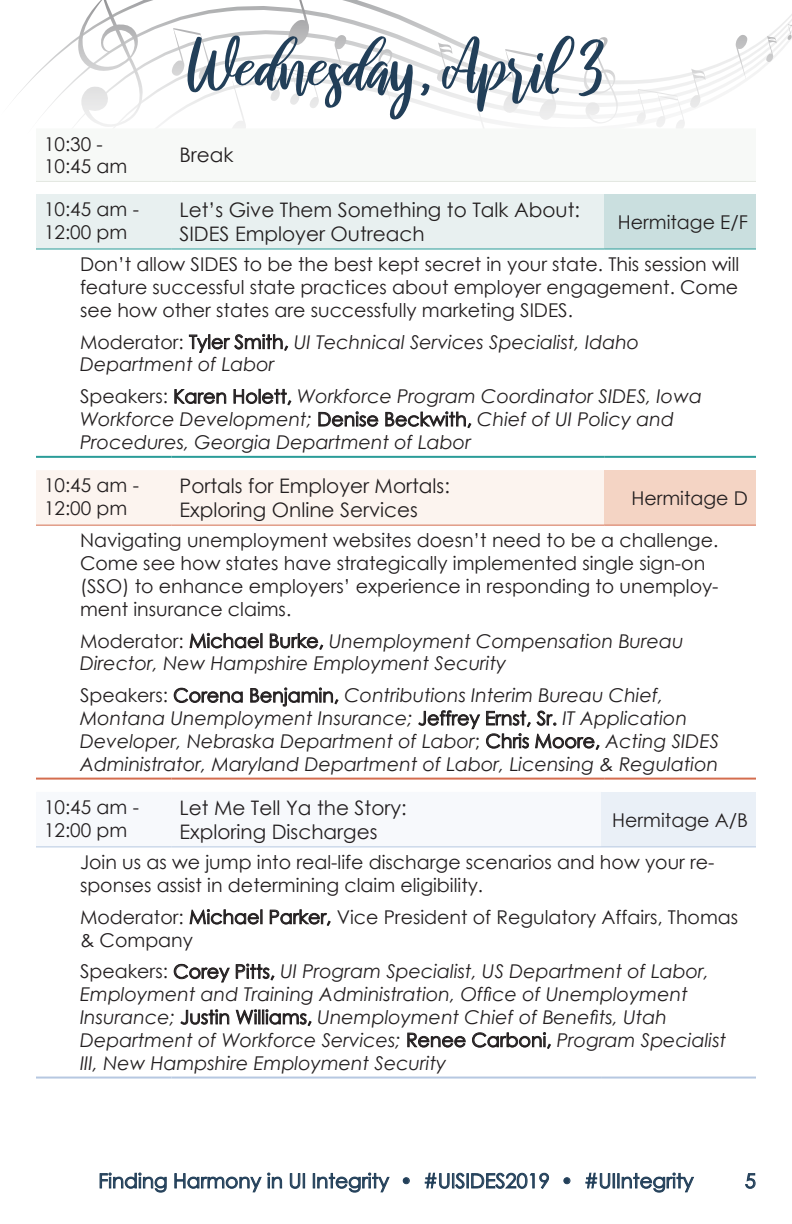
<style>
.page{position:relative;width:792px;height:1224px;background:#fff}
.page>*{position:absolute;margin:0;border:0;box-sizing:border-box;transform-origin:0 0}
.t1{font:70px "raustila";color:#223f59}
.Details{font:20px "Century Gothic";color:#231f20}
.t2{font:20px "Century Gothic";color:#223f59}
.Description{font:italic 19px/22.8px "Century Gothic";color:#231f20}
.Description-2{font:19px/22.8px "Century Gothic";color:#231f20}
.s1{font-style:normal}
</style>
<div class="page">
<svg style="left:787px;top:24px;width:5px;height:18px"></svg>
<svg style="left:766px;top:36px;width:11px;height:26px"></svg>
<svg style="left:745px;top:1173px;width:10px;height:16px"></svg>
<svg style="left:100px;top:1173px;width:66px;height:19px"></svg>
<svg style="left:175px;top:1173px;width:86px;height:19px"></svg>
<svg style="left:267px;top:1173px;width:15px;height:15px"></svg>
<svg style="left:290px;top:1173px;width:15px;height:16px"></svg>
<svg style="left:313px;top:1173px;width:76px;height:19px"></svg>
<svg style="left:403px;top:1177px;width:7px;height:7px"></svg>
<svg style="left:425px;top:1173px;width:109px;height:16px"></svg>
<svg style="left:540px;top:1173px;width:9px;height:16px"></svg>
<svg style="left:564px;top:1177px;width:6px;height:7px"></svg>
<svg style="left:586px;top:1173px;width:108px;height:19px"></svg>
<div style="left:36px;top:194px;width:569px;height:55px;background:#e8f0f0"></div>
<div style="left:605px;top:194px;width:151px;height:55px;background:#cadfdf"></div>
<hr style="left:36px;top:249px;width:136px;height:1px;background:#2a9c98">
<hr style="left:172px;top:249px;width:433px;height:1px;background:#2a9c98">
<hr style="left:605px;top:249px;width:151px;height:1px;background:#2a9c98">
<hr style="left:36px;top:456px;width:136px;height:2px;background:#2a9c98">
<hr style="left:172px;top:456px;width:433px;height:2px;background:#2a9c98">
<hr style="left:605px;top:456px;width:151px;height:2px;background:#2a9c98">
<svg style="left:189px;top:334px;width:99px;height:19px"></svg>
<svg style="left:175px;top:389px;width:51px;height:15px"></svg>
<svg style="left:234px;top:389px;width:57px;height:16px"></svg>
<svg style="left:319px;top:412px;width:59px;height:15px"></svg>
<svg style="left:386px;top:412px;width:85px;height:16px"></svg>
<div style="left:36px;top:470px;width:569px;height:55px;background:#fcf4ef"></div>
<div style="left:605px;top:470px;width:151px;height:55px;background:#f4d4c4"></div>
<hr style="left:36px;top:525px;width:136px;height:1px;background:#d46d4f">
<hr style="left:172px;top:525px;width:433px;height:1px;background:#d46d4f">
<hr style="left:605px;top:525px;width:151px;height:1px;background:#d46d4f">
<hr style="left:36px;top:778px;width:136px;height:2px;background:#d46d4f">
<hr style="left:172px;top:778px;width:433px;height:2px;background:#d46d4f">
<hr style="left:605px;top:778px;width:151px;height:2px;background:#d46d4f">
<svg style="left:190px;top:633px;width:72px;height:15px"></svg>
<svg style="left:270px;top:633px;width:53px;height:17px"></svg>
<svg style="left:174px;top:688px;width:69px;height:15px"></svg>
<svg style="left:250px;top:688px;width:88px;height:18px"></svg>
<svg style="left:418px;top:710px;width:62px;height:19px"></svg>
<svg style="left:486px;top:711px;width:45px;height:16px"></svg>
<svg style="left:537px;top:711px;width:19px;height:15px"></svg>
<svg style="left:486px;top:733px;width:43px;height:15px"></svg>
<svg style="left:535px;top:734px;width:64px;height:16px"></svg>
<svg style="left:36px;top:792px;width:566px;height:55px"></svg>
<div style="left:602px;top:792px;width:154px;height:55px;background:#eaf0f7"></div>
<hr style="left:36px;top:847px;width:136px;height:1px;background:#b6c8e1">
<hr style="left:172px;top:847px;width:430px;height:1px;background:#b6c8e1">
<hr style="left:602px;top:847px;width:154px;height:1px;background:#b6c8e1">
<hr style="left:36px;top:1077px;width:136px;height:2px;background:#b6c8e1">
<hr style="left:172px;top:1077px;width:430px;height:2px;background:#b6c8e1">
<hr style="left:602px;top:1077px;width:154px;height:2px;background:#b6c8e1">
<svg style="left:190px;top:909px;width:72px;height:15px"></svg>
<svg style="left:270px;top:910px;width:60px;height:16px"></svg>
<svg style="left:174px;top:964px;width:56px;height:18px"></svg>
<svg style="left:236px;top:964px;width:38px;height:16px"></svg>
<svg style="left:181px;top:1009px;width:48px;height:16px"></svg>
<svg style="left:236px;top:1009px;width:75px;height:17px"></svg>
<svg style="left:408px;top:1033px;width:57px;height:14px"></svg>
<svg style="left:472px;top:1032px;width:79px;height:17px"></svg>
<svg style="left:36px;top:0;width:720px;height:128px"></svg>
<hr style="left:36px;top:181px;width:135px;height:1px;background:#e3e8e1">
<hr style="left:171px;top:181px;width:585px;height:1px;background:#e3e8e1">
<p class="Description-2" style="left:44px;top:132px;width:60px">10:30 -</p>
<p class="Description-2" style="left:44px;top:155px;width:85px">10:45 am</p>
<p class="t1" style="left:189px;top:29px;width:416px">Wednesday, April 3</p>
<p class="Details" style="left:179px;top:141px;width:56px">Break</p>
<p class="Details" style="left:180px;top:196px;width:402px">Let’s Give Them Something to Talk About:</p>
<p class="Details" style="left:180px;top:220px;width:247px">SIDES Employer Outreach</p>
<p class="Description-2" style="left:44px;top:198px;width:96px">10:45 am -</p>
<p class="Description-2" style="left:44px;top:220px;width:85px">12:00 pm</p>
<p class="Description-2" style="left:618px;top:210px;width:132px">Hermitage E/F</p>
<p class="Description-2" style="left:80px;top:253px;width:661px;text-align:justify">Don’t allow SIDES to be the best kept secret in your state. This session will feature successful state practices about employer engagement. Come see how other states are successfully marketing SIDES.</p>
<p class="Description" style="left:80px;top:330px;width:561px"><span class="s1">Moderator: Tyler Smith,</span> UI Technical Services Specialist, Idaho<br>Department of Labor</p>
<p class="Description" style="left:80px;top:385px;width:624px"><span class="s1">Speakers: Karen Holett,</span> Workforce Program Coordinator SIDES, Iowa<br>Workforce Development; <span class="s1">Denise Beckwith,</span> Chief of UI Policy and<br>Procedures, Georgia Department of Labor</p>
<p class="Description-2" style="left:44px;top:474px;width:96px">10:45 am -</p>
<p class="Description-2" style="left:44px;top:497px;width:85px">12:00 pm</p>
<p class="Details" style="left:180px;top:472px;width:272px">Portals for Employer Mortals:</p>
<p class="Details" style="left:180px;top:496px;width:240px">Exploring Online Services</p>
<p class="Description-2" style="left:631px;top:486px;width:118px">Hermitage D</p>
<p class="Description-2" style="left:80px;top:529px;width:640px">Navigating unemployment websites doesn’t need to be a challenge.<br>Come see how states have strategically implemented single sign-on (SSO) to enhance employers’ experience in responding to unemploy&shy;ment insurance claims.</p>
<p class="Description" style="left:80px;top:629px;width:605px"><span class="s1">Moderator: Michael Burke,</span> Unemployment Compensation Bureau<br>Director, New Hampshire Employment Security</p>
<p class="Description" style="left:80px;top:684px;width:641px"><span class="s1">Speakers: Corena Benjamin,</span> Contributions Interim Bureau Chief, Montana Unemployment Insurance; <span class="s1">Jeffrey Ernst, Sr.</span> IT Application Developer, Nebraska Department of Labor<span class="s1">; Chris Moore,</span> Acting SIDES Administrator, Maryland Department of Labor, Licensing &amp; Regulation</p>
<p class="Description-2" style="left:44px;top:796px;width:96px">10:45 am -</p>
<p class="Description-2" style="left:44px;top:818px;width:85px">12:00 pm</p>
<p class="Details" style="left:180px;top:794px;width:229px">Let Me Tell Ya the Story:</p>
<p class="Details" style="left:180px;top:818px;width:199px">Exploring Discharges</p>
<p class="Description-2" style="left:612px;top:808px;width:137px">Hermitage A/B</p>
<p class="Description-2" style="left:80px;top:851px;width:636px">Join us as we jump into real-life discharge scenarios and how your re&shy;sponses assist in determining claim eligibility.</p>
<p class="Description-2" style="left:80px;top:905px;width:660px">Moderator: Michael Parker, Vice President of Regulatory Affairs, Thomas &amp; Company</p>
<p class="Description" style="left:80px;top:960px;width:648px"><span class="s1">Speakers: Corey Pitts,</span> UI Program Specialist, US Department of Labor, Employment and Training Administration, Office of Unemployment Insurance; <span class="s1">Justin Williams,</span> Unemployment Chief of Benefits, Utah Department of Workforce Services; <span class="s1">Renee Carboni,</span> Program Specialist III, New Hampshire Employment Security</p>
<p class="t2" style="left:98px;top:1167px;width:597px">Finding Harmony in UI Integrity • #UISIDES2019 • #UIIntegrity</p>
<p class="t2" style="left:745px;top:1167px;width:13px">5</p>
</div>
